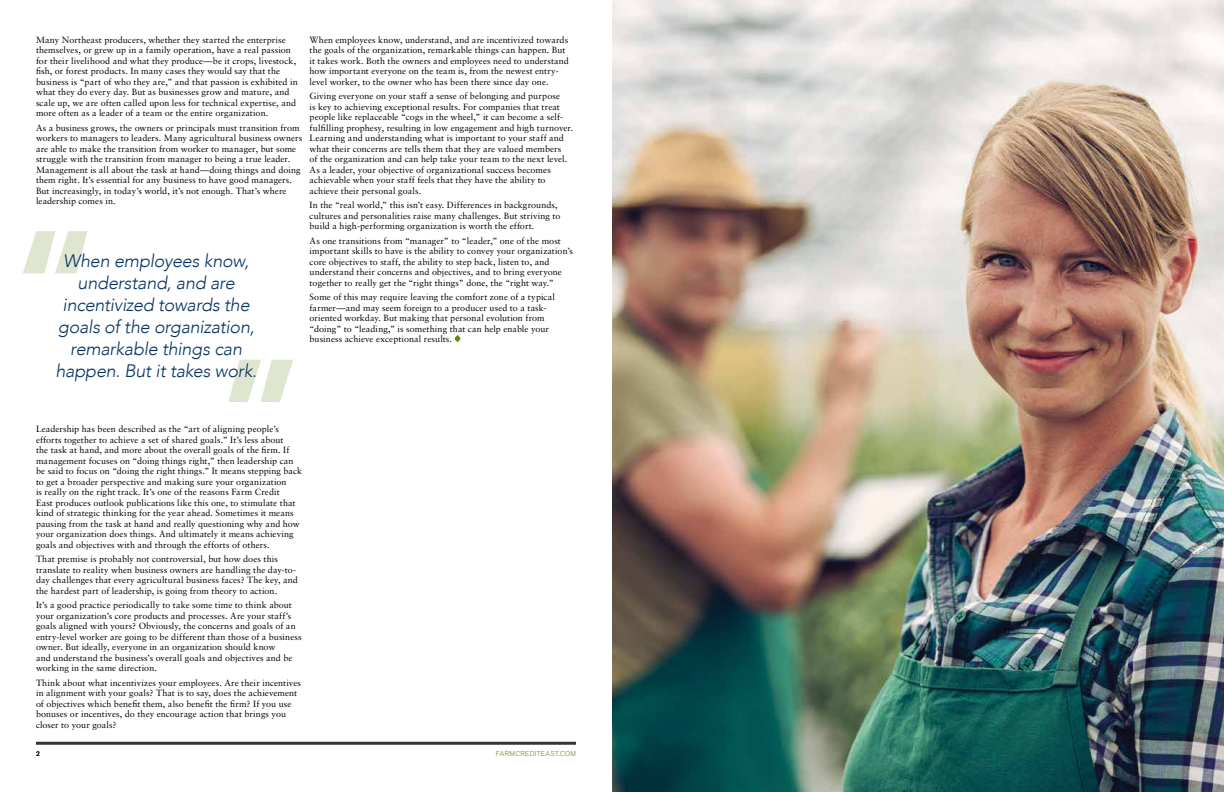
<style>
.page{position:relative;width:1224px;height:792px;background:#fff}
.page>*{position:absolute;margin:0;border:0;box-sizing:border-box;transform-origin:0 0}
.t1{font:900 150px "Avenir";color:#dfe6d0}
.t2{font:italic 300 18px/22px "Avenir";letter-spacing:-.015em;color:#053363;text-align:center}
.t3{font:9px/10.5px "Sabon";letter-spacing:.01em;color:#000}
.t4{font:300 7px "Akzidenz Grotesk BE";letter-spacing:.045em;color:#638b1c}
.t5{font:700 7px "Akzidenz Grotesk BE";color:#000}
</style>
<div class="page">
<hr style="left:36px;top:742px;width:540px;height:3px;background:#363636">
<svg style="left:455px;top:335px;width:5px;height:7px"></svg>
<img style="left:612px;top:0;width:612px;height:792px">
<p class="t3" style="left:36px;top:34px;width:263px">Many Northeast producers, whether they started the enterprise themselves, or grew up in a family operation, have a real passion for their livelihood and what they produce—be it crops, livestock, fish, or forest products. In many cases they would say that the business is “part of who they are,” and that passion is exhibited in what they do every day. But as businesses grow and mature, and scale up, we are often called upon less for technical expertise, and more often as a leader of a team or the entire organization.</p>
<p class="t3" style="left:36px;top:122px;width:268px">As a business grows, the owners or principals must transition from workers to managers to leaders. Many agricultural business owners are able to make the transition from worker to manager, but some struggle with the transition from manager to being a true leader.<br>Management is all about the task at hand—doing things and doing them right. It’s essential for any business to have good managers.<br>But increasingly, in today’s world, it’s not enough. That’s where leadership comes in.</p>
<p class="t3" style="left:310px;top:34px;width:261px">When employees know, understand, and are incentivized towards the goals of the organization, remarkable things can happen. But it takes work. Both the owners and employees need to understand how important everyone on the team is, from the newest entry&shy;level worker, to the owner who has been there since day one.</p>
<p class="t3" style="left:310px;top:91px;width:265px">Giving everyone on your staff a sense of belonging and purpose<br>is key to achieving exceptional results. For companies that treat people like replaceable “cogs in the wheel,” it can become a self&shy;fulfilling prophesy, resulting in low engagement and high turnover.<br>Learning and understanding what is important to your staff and what their concerns are tells them that they are valued members<br>of the organization and can help take your team to the next level.<br>As a leader, your objective of organizational success becomes achievable when your staff feels that they have the ability to achieve their personal goals.</p>
<p class="t3" style="left:310px;top:200px;width:252px">In the “real world,” this isn’t easy. Differences in backgrounds, cultures and personalities raise many challenges. But striving to build a high-performing organization is worth the effort.</p>
<p class="t3" style="left:310px;top:235px;width:265px">As one transitions from “manager” to “leader,” one of the most important skills to have is the ability to convey your organization’s core objectives to staff, the ability to step back, listen to, and understand their concerns and objectives, and to bring everyone together to really get the “right things” done, the “right way.”</p>
<p class="t3" style="left:310px;top:292px;width:247px">Some of this may require leaving the comfort zone of a typical farmer—and may seem foreign to a producer used to a task&shy;oriented workday. But making that personal evolution from “doing” to “leading,” is something that can help enable your business achieve exceptional results.</p>
<h1 class="t1" style="left:16px;top:157px;width:80px">“</h1>
<h2 class="t2" style="left:55px;top:249px;width:203px">When employees know, understand, and are incentivized towards the goals of the organization, remarkable things can happen. But it takes work.</h2>
<h1 class="t1" style="left:222px;top:285px;width:80px">”</h1>
<p class="t3" style="left:36px;top:424px;width:268px">Leadership has been described as the “art of aligning people’s efforts together to achieve a set of shared goals.” It’s less about<br>the task at hand, and more about the overall goals of the firm. If management focuses on “doing things right,” then leadership can be said to focus on “doing the right things.” It means stepping back to get a broader perspective and making sure your organization<br>is really on the right track. It’s one of the reasons Farm Credit<br>East produces outlook publications like this one, to stimulate that kind of strategic thinking for the year ahead. Sometimes it means pausing from the task at hand and really questioning why and how your organization does things. And ultimately it means achieving goals and objectives with and through the efforts of others.</p>
<p class="t3" style="left:36px;top:554px;width:263px">That premise is probably not controversial, but how does this translate to reality when business owners are handling the day-to&shy;day challenges that every agricultural business faces? The key, and the hardest part of leadership, is going from theory to action.</p>
<p class="t3" style="left:36px;top:600px;width:267px">It’s a good practice periodically to take some time to think about your organization’s core products and processes. Are your staff’s goals aligned with yours? Obviously, the concerns and goals of an entry-level worker are going to be different than those of a business owner. But ideally, everyone in an organization should know<br>and understand the business’s overall goals and objectives and be working in the same direction.</p>
<p class="t3" style="left:36px;top:677px;width:267px">Think about what incentivizes your employees. Are their incentives in alignment with your goals? That is to say, does the achievement of objectives which benefit them, also benefit the firm? If you use bonuses or incentives, do they encourage action that brings you closer to your goals?</p>
<p class="t5" style="left:36px;top:750px;width:5px">2</p>
<p class="t4" style="left:496px;top:750px;width:82px">FARMCREDITEAST.COM</p>
</div>
